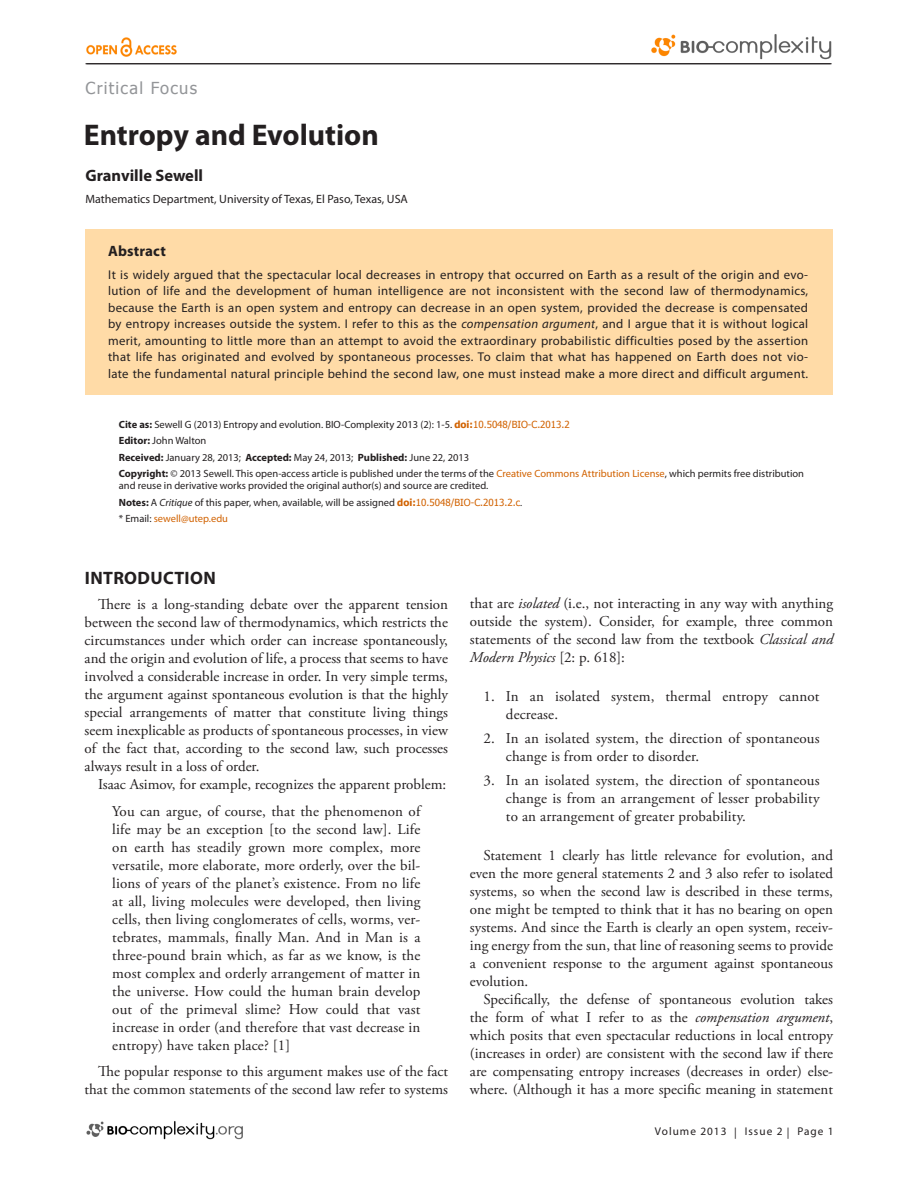
<style>
.page{position:relative;width:918px;height:1188px;background:#fff}
.page>*{position:absolute;margin:0;border:0;box-sizing:border-box;transform-origin:0 0}
.t1{font:700 30px "Myriad Pro";color:#231f20}
.t2{font:700 18px "Myriad Pro";letter-spacing:.02em;color:#231f20}
.t3{font:700 16.5px "Myriad Pro";color:#231f20}
.t4{font:16.5px "Tahoma";letter-spacing:.075em;color:#939598}
.t5{font:15px/18px "Adobe Garamond Pro";color:#231f20;text-align:justify}
.t6{font:700 15px "Myriad Pro";letter-spacing:.01em;color:#231f20}
.t7{font:12.75px/16.5px "Myriad Pro";letter-spacing:.025em;color:#231f20;text-align:justify}
.t8{font:12px "Myriad Pro";color:#231f20}
.t9{font:11.25px "Myriad Pro";letter-spacing:.09em;color:#231f20}
.t10{font:10.5px/16.5px "Myriad Pro";color:#231f20}
.s1{font-style:italic}
.s2{font-weight:700}
.s3{font-family:"Tahoma";font-weight:700;font-size:9.75px;color:#d16200}
.s4{font-family:"Tahoma";font-size:9.75px;color:#d16200}
.s5{color:#d16200}
.s6{font-size:9.75px}
</style>
<div class="page">
<img style="left:86px;top:37px;width:91px;height:19px">
<img style="left:645px;top:34px;width:187px;height:31px">
<hr style="left:86px;top:63px;width:746px;height:1px;background:#231f20">
<img style="left:86px;top:1121px;width:157px;height:19px">
<div style="left:85px;top:229px;width:748px;height:166px;background:#ffdba7"></div>
<p class="t4" style="left:86px;top:77px;width:113px">Critical Focus</p>
<h1 class="t1" style="left:84px;top:115px;width:296px">Entropy and Evolution</h1>
<p class="t3" style="left:86px;top:164px;width:119px">Granville Sewell</p>
<p class="t8" style="left:86px;top:191px;width:324px">Mathematics Department, University of Texas, El Paso, Texas, USA</p>
<p class="t6" style="left:108px;top:241px;width:59px">Abstract</p>
<p class="t7" style="left:108px;top:266px;width:702px">It is widely argued that the spectacular local decreases in entropy that occurred on Earth as a result of the origin and evo&shy;lution of life and the development of human intelligence are not inconsistent with the second law of thermodynamics, because the Earth is an open system and entropy can decrease in an open system, provided the decrease is compensated by entropy increases outside the system. I refer to this as the <span class="s1">compensation argument</span>, and I argue that it is without logical merit, amounting to little more than an attempt to avoid the extraordinary probabilistic difficulties posed by the assertion that life has originated and evolved by spontaneous processes. To claim that what has happened on Earth does not vio&shy;late the fundamental natural principle behind the second law, one must instead make a more direct and difficult argument.</p>
<p class="t10" style="left:119px;top:416px;width:687px"><span class="s2">Cite as:</span> Sewell G (2013) Entropy and evolution. BIO-Complexity 2013 (2): 1-5. <span class="s3">doi:</span><span class="s4">10.5048/BIO-C.2013.2<br></span><span class="s2">Editor:</span> John Walton<br><span class="s2">Received:</span> January 28, 2013; <span class="s2">Accepted:</span> May 24, 2013; <span class="s2">Published:</span> June 22, 2013<br><span class="s2">Copyright:</span> © 2013 Sewell. This open-access article is published under the terms of the <span class="s5">Creative Commons Attribution License</span>, which permits free distribution</p>
<p class="t10" style="left:119px;top:477px;width:405px">and reuse in derivative works provided the original author(s) and source are credited.<br><span class="s2">Notes:</span> A <span class="s1">Critique</span> of this paper, when, available, will be assigned <span class="s3">doi:</span><span class="s4">10.5048/BIO-C.2013.2.c</span><span class="s6">. </span>* Email: <span class="s5">sewell@utep.edu</span></p>
<p class="t2" style="left:85px;top:566px;width:132px">INTRODUCTION</p>
<p class="t5" style="left:85px;top:596px;width:365px;text-indent:14px">There is a long-standing debate over the apparent tension between the second law of thermodynamics, which restricts the circumstances under which order can increase spontaneously, and the origin and evolution of life, a process that seems to have involved a considerable increase in order. In very simple terms, the argument against spontaneous evolution is that the highly special arrangements of matter that constitute living things seem inexplicable as products of spontaneous processes, in view of the fact that, according to the second law, such processes always result in a loss of order.</p>
<p class="t5" style="left:112px;top:772px;width:335px;line-height:26.5px;text-indent:-14px">Isaac Asimov, for example, recognizes the apparent problem:<br>You can argue, of course, that the phenomenon of</p>
<p class="t5" style="left:112px;top:820px;width:310px">life may be an exception [to the second law]. Life on earth has steadily grown more complex, more versatile, more elaborate, more orderly, over the bil&shy;lions of years of the planet’s existence. From no life at all, living molecules were developed, then living cells, then living conglomerates of cells, worms, ver&shy;tebrates, mammals, finally Man. And in Man is a three-pound brain which, as far as we know, is the most complex and orderly arrangement of matter in the universe. How could the human brain develop out of the primeval slime? How could that vast increase in order (and therefore that vast decrease in entropy) have taken place? [1]</p>
<p class="t5" style="left:85px;top:1063px;width:365px;text-align:right">The popular response to this argument makes use of the fact that the common statements of the second law refer to systems</p>
<p class="t5" style="left:470px;top:595px;width:365px">that are <span class="s1">isolated</span> (i.e., not interacting in any way with anything outside the system). Consider, for example, three common statements of the second law from the textbook <span class="s1">Classical and Modern Physics</span> [2: p. 618]:</p>
<p class="t5" style="left:506px;top:688px;width:315px;text-indent:-22px">1. In an isolated system, thermal entropy cannot decrease.</p>
<p class="t5" style="left:506px;top:730px;width:315px;text-indent:-22px">2. In an isolated system, the direction of spontaneous change is from order to disorder.</p>
<p class="t5" style="left:506px;top:772px;width:315px;text-indent:-22px">3. In an isolated system, the direction of spontaneous change is from an arrangement of lesser probability to an arrangement of greater probability.</p>
<p class="t5" style="left:470px;top:847px;width:365px;text-indent:13px">Statement 1 clearly has little relevance for evolution, and even the more general statements 2 and 3 also refer to isolated systems, so when the second law is described in these terms, one might be tempted to think that it has no bearing on open systems. And since the Earth is clearly an open system, receiv&shy;ing energy from the sun, that line of reasoning seems to provide a convenient response to the argument against spontaneous evolution.</p>
<p class="t5" style="left:470px;top:991px;width:365px;text-indent:13px">Specifically, the defense of spontaneous evolution takes the form of what I refer to as the <span class="s1">compensation argument</span>, which posits that even spectacular reductions in local entropy (increases in order) are consistent with the second law if there are compensating entropy increases (decreases in order) else&shy;where. (Although it has a more specific meaning in statement</p>
<p class="t9" style="left:655px;top:1124px;width:180px">Volume 2013 | Issue 2 | Page 1</p>
</div>
